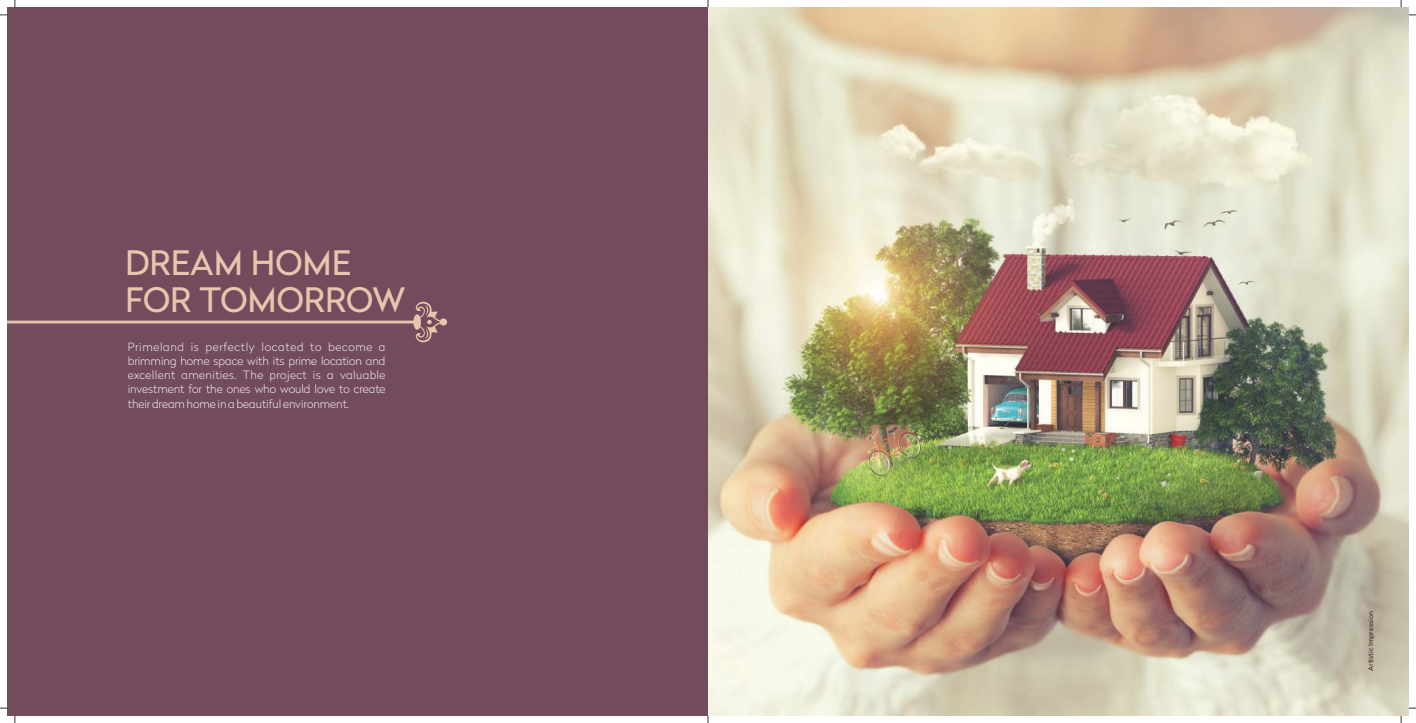
<style>
.page{position:relative;width:1416px;height:723px;background:#fff}
.page>*{position:absolute;margin:0;border:0;box-sizing:border-box;transform-origin:0 0}
.t1{font:33.6px/36.7px "Radikal";color:#e6c6ad}
.t2{font:100 11.38px/14.3px "Radikal";color:#fefefe;text-align:justify}
.t3{font:7px "Radikal";color:#373435}
</style>
<div class="page">
<div style="left:7px;top:7px;width:701px;height:708px;background:#724c5c"></div>
<svg style="left:7px;top:301px;width:440px;height:42px"></svg>
<img style="left:708px;top:7px;width:700px;height:708px">
<h1 class="t1" style="left:125px;top:248px;width:282px">DREAM HOME<br>FOR TOMORROW</h1>
<p class="t2" style="left:128px;top:341px;width:259px">Primeland is perfectly located to become a brimming home space with its prime location and excellent amenities. The project is a valuable investment for the ones who would love to create their dream home in a beautiful environment.</p>
<p class="t3" style="left:1368px;top:671px;width:61px;rotate:-90deg">Artistic Impression</p>
</div>
